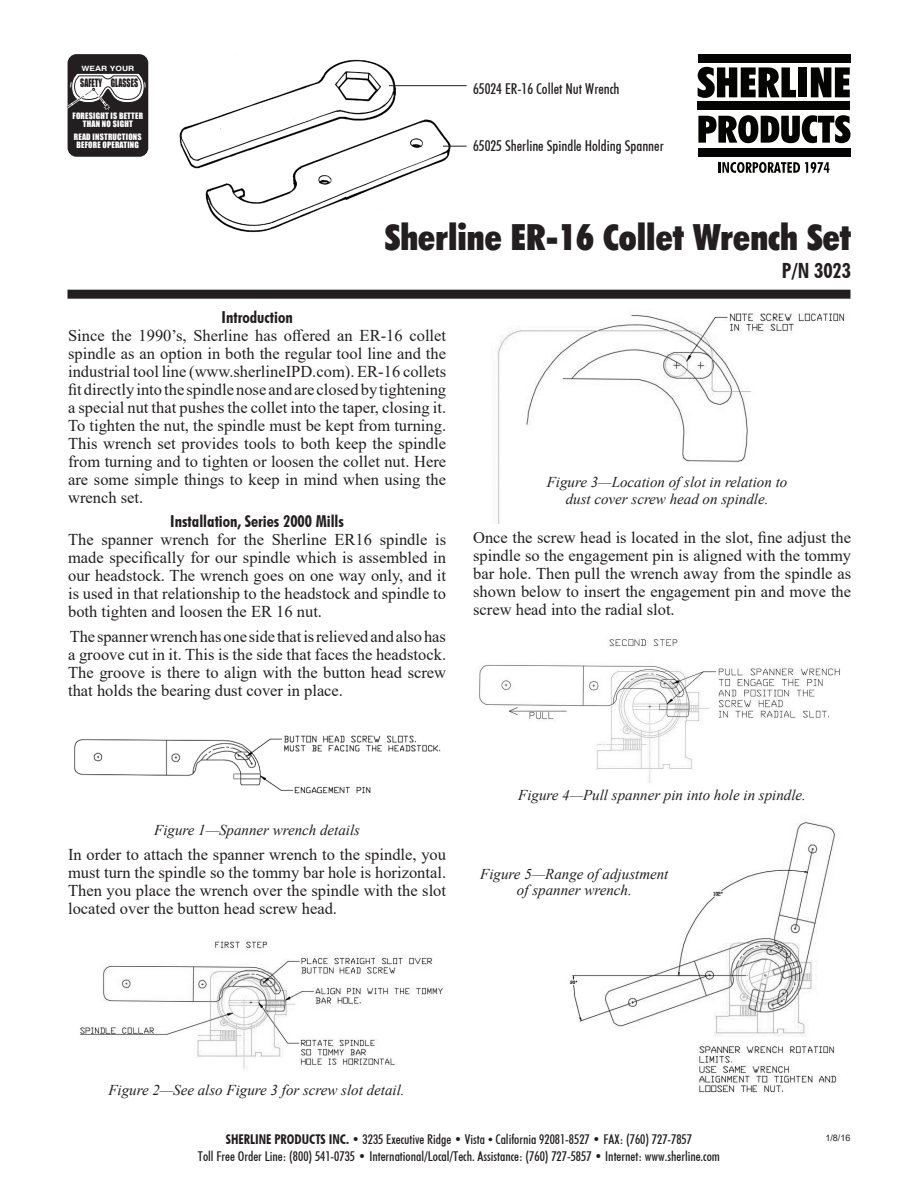
<style>
.page{position:relative;width:918px;height:1188px;background:#fff}
.page>*{position:absolute;margin:0;border:0;box-sizing:border-box;transform-origin:0 0}
.Headline{font:36px "Futuri Condensed Extra Bold SWFTE";color:#231f20}
.Subhead_1{font:21px "Futuri Condensed Bold SWFTE";color:#231f20}
.Body_text{font:16.5px/18px "Times New Roman";color:#231f20;text-align:justify}
.Subhead_2{font:16.5px "Futuri Condensed Bold SWFTE";color:#231f20}
.t1{font:italic 15px/16.5px "Times New Roman";color:#231f20;text-align:center}
.t2{font:15px "Futuri Condensed Regular SWFTE";color:#231f20}
.t3{font:13.5px/16.5px "Futuri Condensed Regular SWFTE";color:#231f20;text-align:center}
.t4{font:10.65px "Impact";color:#231f20;scale:.75 1}
.t5{font:9px "Arial";color:#231f20}
.t6{font:8.1px/8.1px "Impact";letter-spacing:.025em;color:#fff;text-align:center}
.t7{font:700 7.35px "Helvetica";color:#fff;scale:1.17 1}
.s1{font-family:"Futuri Condensed Bold SWFTE"}
.s2{font-family:"Futuri Condensed Extra Bold SWFTE"}
.s3{font-family:"Times"}
</style>
<div class="page">
<div style="left:68px;top:54px;width:80px;height:103px;background:#231f20;border-radius:9px"></div>
<svg style="left:67px;top:73px;width:79px;height:37px"></svg>
<svg style="left:698px;top:67px;width:98px;height:31px"></svg>
<div style="left:799px;top:67px;width:8px;height:30px;background:#040503"></div>
<svg style="left:811px;top:67px;width:39px;height:30px"></svg>
<svg style="left:698px;top:115px;width:152px;height:28px"></svg>
<div style="left:698px;top:102px;width:152px;height:8px;background:#040503"></div>
<div style="left:698px;top:148px;width:152px;height:8px;background:#040503"></div>
<div style="left:698px;top:54px;width:152px;height:9px;background:#040503"></div>
<svg style="left:718px;top:162px;width:111px;height:11px"></svg>
<div style="left:68px;top:290px;width:782px;height:9px;background:#231f20"></div>
<img style="left:179px;top:54px;width:278px;height:179px">
<img style="left:74px;top:735px;width:367px;height:59px">
<img style="left:80px;top:940px;width:364px;height:129px">
<img style="left:497px;top:313px;width:348px;height:210px">
<img style="left:479px;top:638px;width:361px;height:145px">
<img style="left:569px;top:821px;width:269px;height:272px">
<hr style="left:389px;top:85px;width:78px;height:1px;background:#231f20">
<svg style="left:443px;top:146px;width:24px;height:1px"></svg>
<p class="t7" style="left:82px;top:64px;width:47px">WEAR YOUR</p>
<p class="t4" style="left:80px;top:75px;width:79px">SAFETY GLASSES</p>
<p class="t6" style="left:73px;top:112px;width:72px">FORESIGHT IS BETTER<br>THAN NO SIGHT</p>
<p class="t6" style="left:74px;top:133px;width:69px">READ INSTRUCTIONS<br>BEFORE OPERATING</p>
<p class="t2" style="left:473px;top:80px;width:148px">65024 ER-16 Collet Nut Wrench</p>
<p class="t2" style="left:473px;top:137px;width:192px">65025 Sherline Spindle Holding Spanner</p>
<p class="Headline" style="left:385px;top:212px;width:468px">Sherline ER-16 Collet Wrench Set</p>
<p class="Subhead_1" style="left:782px;top:257px;width:71px">P/N 3023</p>
<p class="Subhead_2" style="left:222px;top:306px;width:73px">Introduction</p>
<p class="Body_text" style="left:68px;top:325px;width:380px">Since the 1990’s, Sherline has offered an ER-16 collet spindle as an option in both the regular tool line and the industrial tool line (www.sherlineIPD.com). ER-16 collets fit directly into the spindle nose and are closed by tightening a special nut that pushes the collet into the taper, closing it.<br>To tighten the nut, the spindle must be kept from turning.<br>This wrench set provides tools to both keep the spindle from turning and to tighten or loosen the collet nut. Here are some simple things to keep in mind when using the wrench set.</p>
<p class="Subhead_2" style="left:170px;top:511px;width:175px">Installation, Series 2000 Mills</p>
<p class="Body_text" style="left:68px;top:530px;width:380px">The spanner wrench for the Sherline ER16 spindle is made specifically for our spindle which is assembled in our headstock. The wrench goes on one way only, and it is used in that relationship to the headstock and spindle to both tighten and loosen the ER 16 nut.</p>
<p class="Body_text" style="left:68px;top:627px;width:380px">The spanner wrench has one side that is relieved and also has a groove cut in it. This is the side that faces the headstock.<br>The groove is there to align with the button head screw that holds the bearing dust cover in place.</p>
<p class="t1" style="left:547px;top:473px;width:242px">Figure 3—Location of slot in relation to dust cover screw head on spindle.</p>
<p class="Body_text" style="left:473px;top:528px;width:380px">Once the screw head is located in the slot, fine adjust the spindle so the engagement pin is aligned with the tommy bar hole. Then pull the wrench away from the spindle as shown below to insert the engagement pin and move the screw head into the radial slot.</p>
<p class="t1" style="left:154px;top:821px;width:207px">Figure 1—Spanner wrench details</p>
<p class="Body_text" style="left:68px;top:844px;width:380px">In order to attach the spanner wrench to the spindle, you must turn the spindle so the tommy bar hole is horizontal.<br>Then you place the wrench over the spindle with the slot located over the button head screw head.</p>
<p class="t1" style="left:518px;top:786px;width:289px">Figure 4—Pull spanner pin into hole in spindle.</p>
<p class="t1" style="left:480px;top:865px;width:190px">Figure 5—Range of adjustment of spanner wrench.</p>
<p class="t1" style="left:108px;top:1081px;width:298px">Figure 2—See also Figure 3 for screw slot detail.</p>
<p class="t3" style="left:198px;top:1131px;width:524px"><span class="s1">SHERLINE PRODUCTS INC.</span> <span class="s2">•</span> 3235 Executive Ridge <span class="s2">•</span> Vista <span class="s3">•</span> California 92081-8527 <span class="s2">•</span> FAX: (760) 727-7857<br>Toll Free Order Line: (800) 541-0735 <span class="s2">•</span> International/Local/Tech. Assistance: (760) 727-5857 <span class="s2">•</span> Internet: www.sherline.com</p>
<p class="t5" style="left:825px;top:1131px;width:27px">1/8/16</p>
</div>
